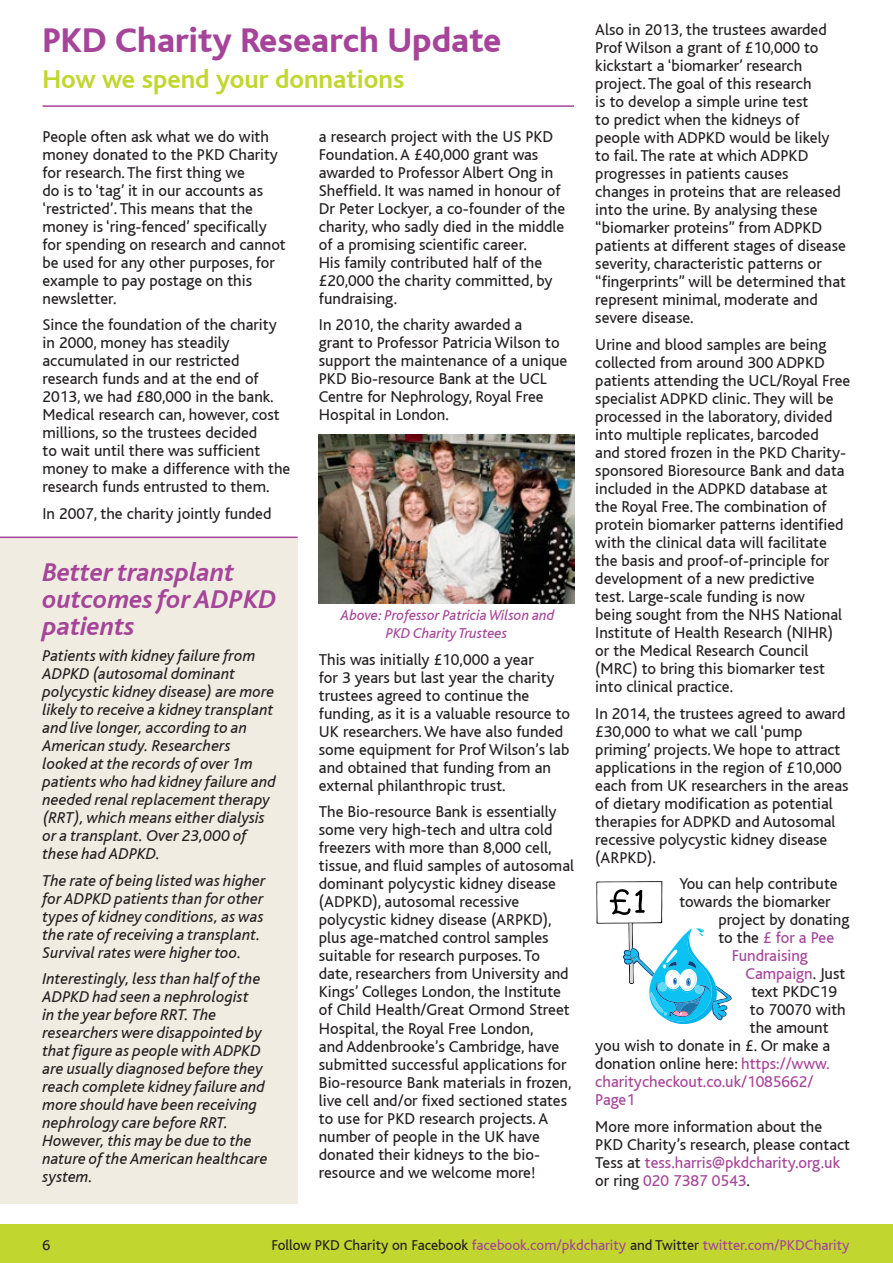
<style>
.page{position:relative;width:893px;height:1263px;background:#fff}
.page>*{position:absolute;margin:0;border:0;box-sizing:border-box;transform-origin:0 0}
.t1{font:800 36px "Bliss";color:#a54499}
.t2{font:italic 700 27px/27px "Bliss";color:#a54499}
.t3{font:700 27px "Bliss";color:#c1d72f}
.t4{font:16.5px/18px "Bliss";color:#231f20}
.t5{font:italic 16.5px/18px "Bliss";letter-spacing:.005em;color:#231f20}
.t6{font:16.5px "Bliss";color:#a54499}
.t7{font:15px "Bliss";color:#a54499}
.t8{font:italic 15px/18px "Bliss";color:#a54499;text-align:center}
.t9{font:15px "Bliss";color:#231f20}
.s1{color:#231f20}
.s2{color:#a54499}
</style>
<div class="page">
<div style="left:0;top:1225px;width:893px;height:38px;background:#c1d72f"></div>
<img style="left:319px;top:434px;width:255px;height:170px">
<hr style="left:43px;top:105px;width:531px;height:2px;background:#a54499">
<svg style="left:596px;top:881px;width:136px;height:142px"></svg>
<div style="left:0;top:536px;width:298px;height:667px;background:#f1ece2"></div>
<hr style="left:0;top:536px;width:298px;height:2px;background:#a54499">
<h1 class="t1" style="left:43px;top:21px;width:460px">PKD Charity Research Update</h1>
<h2 class="t3" style="left:43px;top:65px;width:363px">How we spend your donnations</h2>
<p class="t4" style="left:43px;top:128px;width:245px">People often ask what we do with money donated to the PKD Charity for research. The first thing we<br>do is to ‘tag’ it in our accounts as ‘restricted’. This means that the money is ‘ring-fenced’ specifically for spending on research and cannot be used for any other purposes, for example to pay postage on this newsletter.</p>
<p class="t4" style="left:43px;top:316px;width:249px">Since the foundation of the charity in 2000, money has steadily accumulated in our restricted research funds and at the end of<br>2013, we had £80,000 in the bank.<br>Medical research can, however, cost millions, so the trustees decided<br>to wait until there was sufficient money to make a difference with the research funds entrusted to them.</p>
<p class="t4" style="left:43px;top:505px;width:230px">In 2007, the charity jointly funded</p>
<h2 class="t2" style="left:43px;top:559px;width:235px">Better transplant outcomes for ADPKD patients</h2>
<p class="t5" style="left:43px;top:647px;width:235px">Patients with kidney failure from<br>ADPKD (autosomal dominant polycystic kidney disease) are more likely to receive a kidney transplant and live longer, according to an<br>American study. Researchers looked at the records of over 1m patients who had kidney failure and needed renal replacement therapy (RRT), which means either dialysis or a transplant. Over 23,000 of these had ADPKD.</p>
<p class="t5" style="left:43px;top:872px;width:224px">The rate of being listed was higher for ADPKD patients than for other types of kidney conditions, as was the rate of receiving a transplant.<br>Survival rates were higher too.</p>
<p class="t5" style="left:43px;top:970px;width:226px">Interestingly, less than half of the<br>ADPKD had seen a nephrologist<br>in the year before RRT. The researchers were disappointed by that figure as people with ADPKD are usually diagnosed before they reach complete kidney failure and more should have been receiving nephrology care before RRT.<br>However, this may be due to the nature of the American healthcare system.</p>
<p class="t4" style="left:319px;top:128px;width:248px">a research project with the US PKD<br>Foundation. A £40,000 grant was awarded to Professor Albert Ong in<br>Sheffield. It was named in honour of<br>Dr Peter Lockyer, a co-founder of the charity, who sadly died in the middle of a promising scientific career.<br>His family contributed half of the £20,000 the charity committed, by fundraising.</p>
<p class="t4" style="left:319px;top:316px;width:250px">In 2010, the charity awarded a<br>grant to Professor Patricia Wilson to support the maintenance of a unique<br>PKD Bio-resource Bank at the UCL<br>Centre for Nephrology, Royal Free<br>Hospital in London.</p>
<p class="t8" style="left:341px;top:607px;width:215px">Above: Professor Patricia Wilson and<br>PKD Charity Trustees</p>
<p class="t4" style="left:319px;top:651px;width:253px">This was initially £10,000 a year<br>for 3 years but last year the charity trustees agreed to continue the funding, as it is a valuable resource to UK researchers. We have also funded some equipment for Prof Wilson’s lab and obtained that funding from an external philanthropic trust.</p>
<p class="t4" style="left:319px;top:803px;width:257px">The Bio-resource Bank is essentially some very high-tech and ultra cold freezers with more than 8,000 cell, tissue, and fluid samples of autosomal dominant polycystic kidney disease (ADPKD), autosomal recessive polycystic kidney disease (ARPKD), plus age-matched control samples suitable for research purposes. To date, researchers from University and Kings’ Colleges London, the Institute of Child Health/Great Ormond Street Hospital, the Royal Free London,<br>and Addenbrooke’s Cambridge, have submitted successful applications for Bio-resource Bank materials in frozen, live cell and/or fixed sectioned states to use for PKD research projects. A number of people in the UK have donated their kidneys to the bio&shy;resource and we welcome more!</p>
<p class="t4" style="left:595px;top:21px;width:252px">Also in 2013, the trustees awarded Prof Wilson a grant of £10,000 to kickstart a ‘biomarker’ research project. The goal of this research<br>is to develop a simple urine test<br>to predict when the kidneys of people with ADPKD would be likely to fail. The rate at which ADPKD progresses in patients causes changes in proteins that are released into the urine. By analysing these “biomarker proteins” from ADPKD patients at different stages of disease severity, characteristic patterns or “fingerprints” will be determined that represent minimal, moderate and severe disease.</p>
<p class="t4" style="left:595px;top:336px;width:257px">Urine and blood samples are being collected from around 300 ADPKD patients attending the UCL/Royal Free specialist ADPKD clinic. They will be processed in the laboratory, divided into multiple replicates, barcoded<br>and stored frozen in the PKD Charity&shy;sponsored Bioresource Bank and data included in the ADPKD database at the Royal Free. The combination of protein biomarker patterns identified with the clinical data will facilitate the basis and proof-of-principle for development of a new predictive<br>test. Large-scale funding is now<br>being sought from the NHS National Institute of Health Research (NIHR) or the Medical Research Council (MRC) to bring this biomarker test into clinical practice.</p>
<p class="t4" style="left:595px;top:704px;width:255px">In 2014, the trustees agreed to award £30,000 to what we call ‘pump priming’ projects. We hope to attract applications in the region of £10,000 each from UK researchers in the areas of dietary modification as potential therapies for ADPKD and Autosomal recessive polycystic kidney disease (ARPKD).</p>
<p class="t4" style="left:679px;top:875px;width:160px">You can help contribute</p>
<p class="t4" style="left:679px;top:893px;width:153px">towards the biomarker</p>
<p class="t4" style="left:718px;top:911px;width:133px">project by donating</p>
<p class="t6" style="left:718px;top:929px;width:117px"><span class="s1">to the</span> £ for a Pee</p>
<p class="t6" style="left:732px;top:947px;width:78px">Fundraising</p>
<p class="t6" style="left:745px;top:965px;width:102px">Campaign<span class="s1">. Just</span></p>
<p class="t4" style="left:751px;top:983px;width:87px">text PKDC19</p>
<p class="t4" style="left:750px;top:1001px;width:97px">to 70070 with</p>
<p class="t4" style="left:750px;top:1019px;width:80px">the amount</p>
<p class="t4" style="left:595px;top:1037px;width:237px">you wish to donate in £. Or make a</p>
<p class="t4" style="left:595px;top:1055px;width:236px">donation online here: <span class="s2">https://www.</span></p>
<p class="t6" style="left:595px;top:1073px;width:220px">charitycheckout.co.uk/1085662/</p>
<p class="t6" style="left:595px;top:1091px;width:41px">Page1</p>
<p class="t4" style="left:595px;top:1117px;width:256px">More more information about the PKD Charity’s research, please contact Tess at <span class="s2">tess.harris@pkdcharity.org.uk </span>or ring <span class="s2">020 7387 0543</span>.</p>
<p class="t9" style="left:43px;top:1237px;width:9px">6</p>
<p class="t7" style="left:272px;top:1237px;width:580px"><span class="s1">Follow PKD Charity on Facebook</span> facebook.com/pkdcharity <span class="s1">and Twitter</span> twitter.com/PKDCharity</p>
</div>
